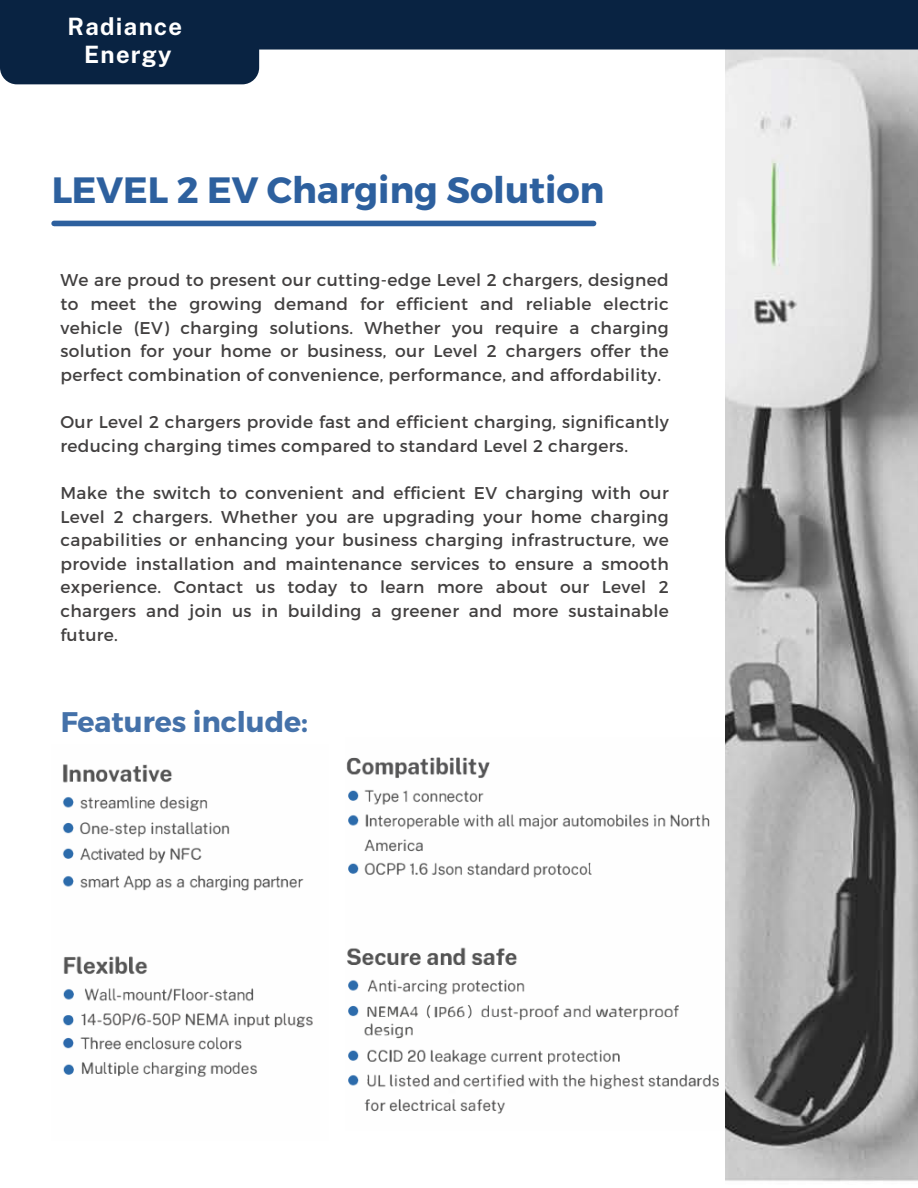
<style>
.page{position:relative;width:918px;height:1188px;background:#fff}
.page>*{position:absolute;margin:0;border:0;box-sizing:border-box;transform-origin:0 0}
.t1{font:700 36.6px "Montserrat";color:#164e94}
.t2{font:700 28.35px "Montserrat";color:#164e94}
.t3{font:700 23.85px "Public Sans";letter-spacing:.05em;color:#fff}
.t4{font:17.1px/23.7px "Montserrat";letter-spacing:.02em;color:#424040;text-align:justify}
</style>
<div class="page">
<div style="left:54px;top:221px;width:540px;height:5px;background:#2d609e"></div>
<img style="left:63px;top:764px;width:250px;height:313px">
<img style="left:346px;top:737px;width:380px;height:393px">
<img style="left:726px;top:50px;width:192px;height:1132px">
<div style="left:0;top:0;width:259px;height:84px;background:#092342"></div>
<div style="left:4px;top:0;width:914px;height:50px;background:#092342"></div>
<p class="t3" style="left:68px;top:12px;width:116px">Radiance</p>
<p class="t3" style="left:84px;top:41px;width:89px">Energy</p>
<h1 class="t1" style="left:51px;top:166px;width:555px">LEVEL 2 EV Charging Solution</h1>
<p class="t4" style="left:60px;top:268px;width:610px">We are proud to present our cutting-edge Level 2 chargers, designed to meet the growing demand for efficient and reliable electric vehicle (EV) charging solutions. Whether you require a charging solution for your home or business, our Level 2 chargers offer the perfect combination of convenience, performance, and affordability.</p>
<p class="t4" style="left:60px;top:409px;width:610px">Our Level 2 chargers provide fast and efficient charging, significantly reducing charging times compared to standard Level 2 chargers.</p>
<p class="t4" style="left:60px;top:480px;width:610px">Make the switch to convenient and efficient EV charging with our Level 2 chargers. Whether you are upgrading your home charging capabilities or enhancing your business charging infrastructure, we provide installation and maintenance services to ensure a smooth experience. Contact us today to learn more about our Level 2 chargers and join us in building a greener and more sustainable future.</p>
<h2 class="t2" style="left:60px;top:704px;width:249px">Features include:</h2>
</div>
